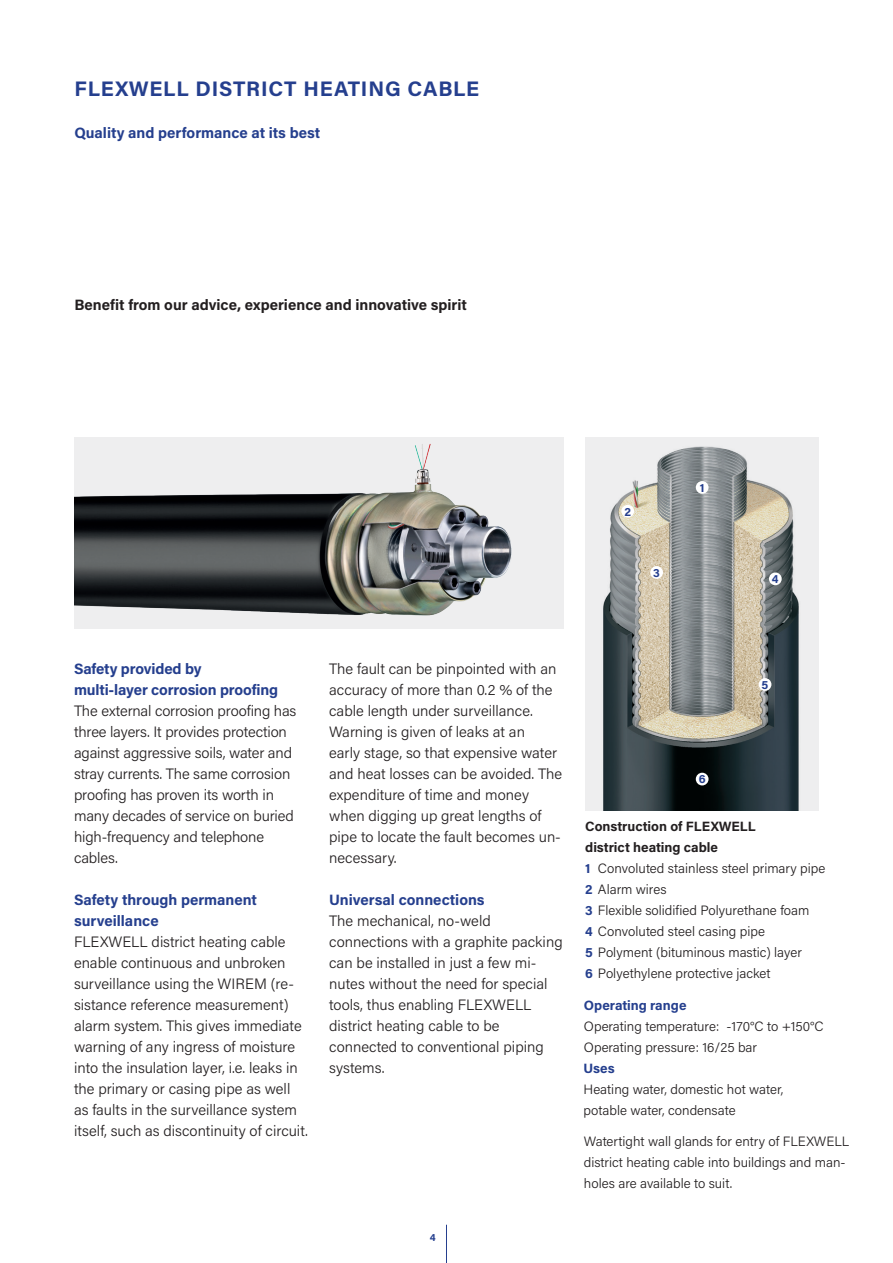
<style>
.page{position:relative;width:893px;height:1263px;background:#fff}
.page>*{position:absolute;margin:0;border:0;box-sizing:border-box;transform-origin:0 0}
.t1{font:700 21px "Acumin Pro";letter-spacing:.04em;color:#253f8e}
.t2{font:300 15px/21px "Acumin Pro";color:#231f20}
.t3{font:700 15px/21px "Acumin Pro";letter-spacing:-.005em;color:#253f8e}
.t4{font:700 15px "Acumin Pro";color:#231f20}
.t5{font:300 13.5px/21px "Acumin Pro";color:#231f20}
.t6{font:700 13.5px "Acumin Pro";color:#253f8e}
.t7{font:700 12px "Acumin Pro";color:#253f8e}
.t8{font:700 10.5px "Acumin Pro";color:#253f8e}
.s1{font-weight:700}
.s2{font-weight:700;color:#253f8e}
</style>
<div class="page">
<hr style="left:446px;top:1225px;width:1px;height:38px;background:#253f8e">
<div style="left:74px;top:437px;width:489px;height:191px;background:#eeeeef"></div>
<div style="left:585px;top:437px;width:234px;height:373px;background:#eeeeef"></div>
<img style="left:603px;top:446px;width:196px;height:364px">
<div style="left:650px;top:566px;width:13px;height:13px;background:#fff;border-radius:50%"></div>
<div style="left:621px;top:505px;width:13px;height:13px;background:#fff;border-radius:50%"></div>
<div style="left:696px;top:481px;width:12px;height:13px;background:#fff;border-radius:50%"></div>
<div style="left:759px;top:678px;width:12px;height:13px;background:#fff;border-radius:50%"></div>
<div style="left:769px;top:572px;width:13px;height:13px;background:#fff;border-radius:50%"></div>
<div style="left:696px;top:773px;width:12px;height:12px;background:#fff;border-radius:50%"></div>
<img style="left:74px;top:444px;width:438px;height:172px">
<h1 class="t1" style="left:74px;top:74px;width:406px">FLEXWELL DISTRICT HEATING CABLE</h1>
<p class="t3" style="left:74px;top:122px;width:247px">Quality and performance at its best</p>
<p class="t4" style="left:74px;top:294px;width:394px">Benefit from our advice, experience and innovative spirit</p>
<p class="t7" style="left:624px;top:503px;width:8px">2</p>
<p class="t7" style="left:653px;top:564px;width:8px">3</p>
<p class="t7" style="left:700px;top:479px;width:6px">1</p>
<p class="t7" style="left:772px;top:571px;width:8px">4</p>
<p class="t3" style="left:74px;top:657px;width:206px">Safety provided by multi-layer corrosion proofing</p>
<p class="t2" style="left:74px;top:699px;width:224px">The external corrosion proofing has three layers. It provides protection against aggressive soils, water and stray currents. The same corrosion proofing has proven its worth in many decades of service on buried high-frequency and telephone cables.</p>
<p class="t3" style="left:74px;top:888px;width:185px">Safety through permanent surveillance</p>
<p class="t2" style="left:74px;top:930px;width:235px">FLEXWELL district heating cable enable continuous and unbroken surveillance using the WIREM (re&shy;sistance reference measurement) alarm system. This gives immediate warning of any ingress of moisture into the insulation layer, i.e. leaks in the primary or casing pipe as well as faults in the surveillance system itself, such as discontinuity of circuit.</p>
<p class="t2" style="left:329px;top:657px;width:235px">The fault can be pinpointed with an accuracy of more than 0.2 % of the cable length under surveillance.<br>Warning is given of leaks at an<br>early stage, so that expensive water and heat losses can be avoided. The expenditure of time and money when digging up great lengths of pipe to locate the fault becomes un&shy;necessary.</p>
<p class="t3" style="left:329px;top:888px;width:157px">Universal connections</p>
<p class="t2" style="left:329px;top:909px;width:235px">The mechanical, no-weld connections with a graphite packing can be installed in just a few mi&shy;nutes without the need for special tools, thus enabling FLEXWELL district heating cable to be connected to conventional piping systems.</p>
<p class="t8" style="left:430px;top:1229px;width:7px">4</p>
<p class="t7" style="left:699px;top:771px;width:8px">6</p>
<p class="t7" style="left:762px;top:676px;width:8px">5</p>
<p class="t5" style="left:585px;top:815px;width:242px"><span class="s1">Construction of FLEXWELL<br>district heating cable<br></span><span class="s2">1</span> Convoluted stainless steel primary pipe<br><span class="s2">2</span> Alarm wires<br><span class="s2">3</span> Flexible solidified Polyurethane foam<br><span class="s2">4</span> Convoluted steel casing pipe<br><span class="s2">5</span> Polyment (bituminous mastic) layer<br><span class="s2">6</span> Polyethylene protective jacket</p>
<p class="t6" style="left:584px;top:995px;width:104px">Operating range</p>
<p class="t5" style="left:584px;top:1015px;width:241px">Operating temperature: -170°C to +150°C<br>Operating pressure: 16/25 bar</p>
<p class="t6" style="left:584px;top:1058px;width:33px">Uses</p>
<p class="t5" style="left:584px;top:1078px;width:201px">Heating water, domestic hot water, potable water, condensate</p>
<p class="t5" style="left:584px;top:1130px;width:267px">Watertight wall glands for entry of FLEXWELL district heating cable into buildings and man&shy;holes are available to suit.</p>
</div>
